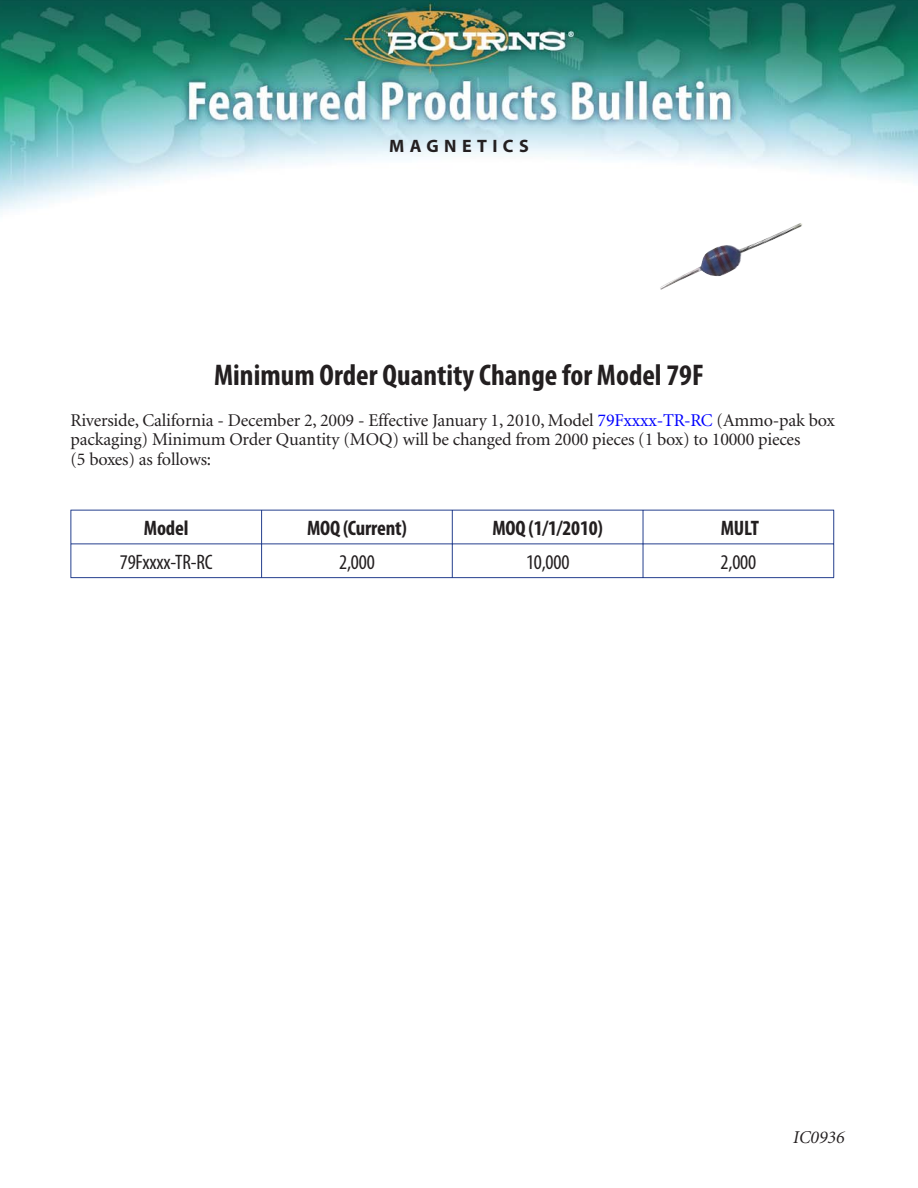
<style>
.page{position:relative;width:918px;height:1188px;background:#fff}
.page>*{position:absolute;margin:0;border:0;box-sizing:border-box;transform-origin:0 0}
.t1{font:700 condensed 30px "Myriad Pro";color:#231f20}
.t2{font:700 condensed 21px "Myriad Pro";letter-spacing:-.01em;color:#231f20}
.t3{font:condensed 21px "Myriad Pro";letter-spacing:-.01em;color:#231f20}
.t4{font:18px/19.5px "Minion";letter-spacing:-.01em;color:#231f20}
.t5{font:700 18px "Myriad Pro";letter-spacing:.3em;color:#231f20}
.t6{font:italic 18px "Minion";color:#231f20}
.s1{color:#00f}
</style>
<div class="page">
<img style="left:0;top:0;width:918px;height:213px">
<hr style="left:70px;top:510px;width:192px;height:1px;background:#25408e">
<hr style="left:70px;top:511px;width:1px;height:33px;background:#25408e">
<hr style="left:262px;top:510px;width:190px;height:1px;background:#25408e">
<hr style="left:261px;top:511px;width:1px;height:33px;background:#25408e">
<hr style="left:452px;top:510px;width:191px;height:1px;background:#25408e">
<hr style="left:452px;top:511px;width:1px;height:33px;background:#25408e">
<hr style="left:643px;top:510px;width:191px;height:1px;background:#25408e">
<hr style="left:643px;top:511px;width:1px;height:33px;background:#25408e">
<hr style="left:833px;top:511px;width:1px;height:33px;background:#25408e">
<hr style="left:70px;top:544px;width:192px;height:1px;background:#25408e">
<hr style="left:70px;top:544px;width:1px;height:33px;background:#25408e">
<hr style="left:262px;top:544px;width:190px;height:1px;background:#25408e">
<hr style="left:261px;top:544px;width:1px;height:33px;background:#25408e">
<hr style="left:452px;top:544px;width:191px;height:1px;background:#25408e">
<hr style="left:452px;top:544px;width:1px;height:33px;background:#25408e">
<hr style="left:643px;top:544px;width:191px;height:1px;background:#25408e">
<hr style="left:643px;top:544px;width:1px;height:33px;background:#25408e">
<hr style="left:833px;top:544px;width:1px;height:33px;background:#25408e">
<hr style="left:70px;top:577px;width:764px;height:1px;background:#25408e">
<img style="left:660px;top:223px;width:143px;height:67px">
<p class="t5" style="left:389px;top:135px;width:141px">MAGNETICS</p>
<h1 class="t1" style="left:214px;top:363px;width:491px">Minimum Order Quantity Change for Model 79F</h1>
<p class="t4" style="left:70px;top:412px;width:766px">Riverside, California - December 2, 2009 - Effective January 1, 2010, Model <span class="s1">79Fxxxx-TR-RC</span> (Ammo-pak box packaging) Minimum Order Quantity (MOQ) will be changed from 2000 pieces (1 box) to 10000 pieces<br>(5 boxes) as follows:</p>
<p class="t2" style="left:144px;top:520px;width:46px">Model</p>
<p class="t2" style="left:307px;top:520px;width:101px">MOQ (Current)</p>
<p class="t2" style="left:492px;top:520px;width:112px">MOQ (1/1/2010)</p>
<p class="t2" style="left:721px;top:520px;width:40px">MULT</p>
<p class="t3" style="left:120px;top:549px;width:94px">79Fxxxx-TR-RC</p>
<p class="t3" style="left:339px;top:549px;width:37px">2,000</p>
<p class="t3" style="left:526px;top:549px;width:45px">10,000</p>
<p class="t3" style="left:721px;top:549px;width:37px">2,000</p>
<p class="t6" style="left:793px;top:1130px;width:53px">IC0936</p>
</div>
